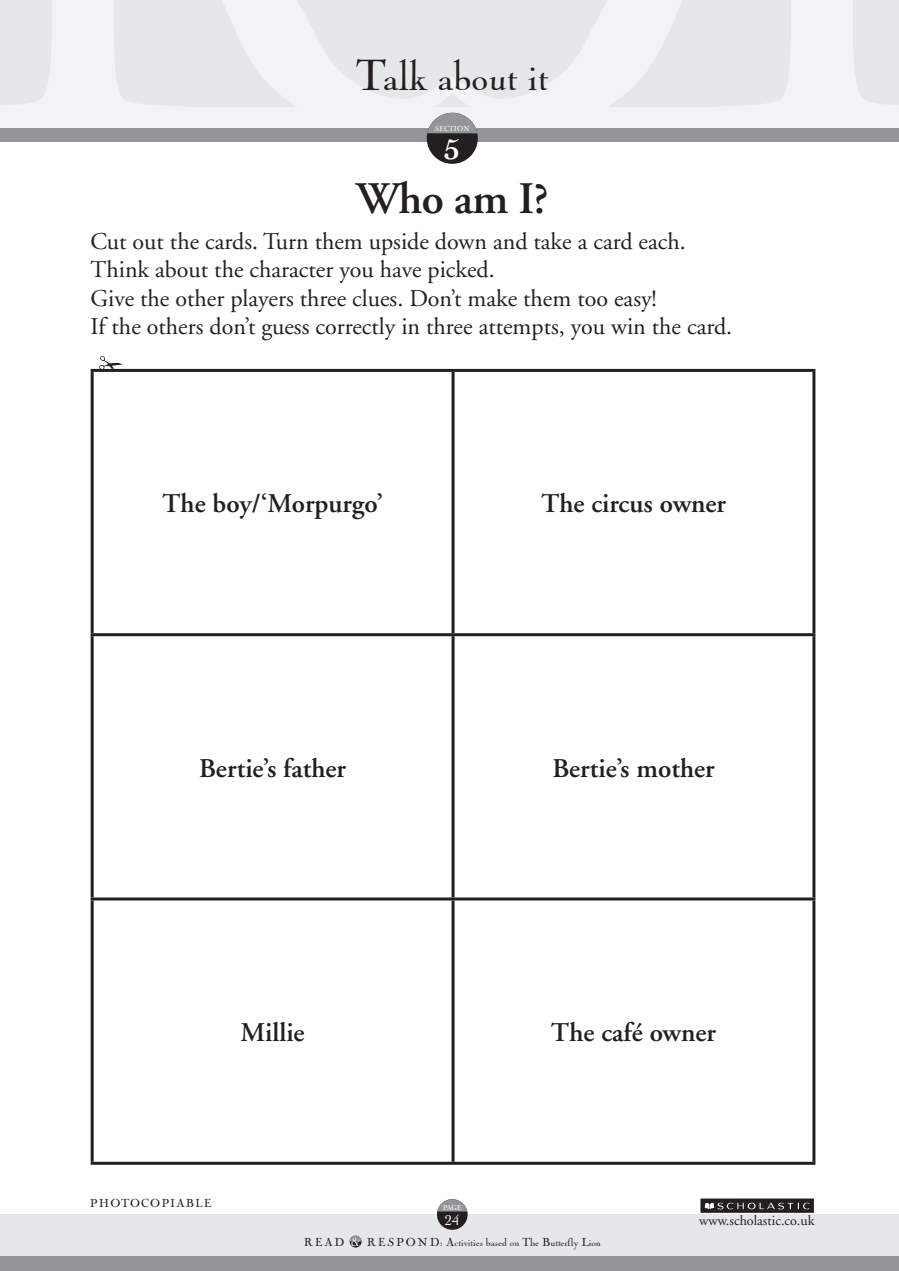
<style>
.page{position:relative;width:899px;height:1271px;background:#fff}
.page>*{position:absolute;margin:0;border:0;box-sizing:border-box;transform-origin:0 0}
.t1{font:45px "Nicolas Coc T";color:#231f20}
.t2{font:600 45px "Adobe Garamond";color:#231f20}
.t3{font:700 30px "Cochin";color:#fff}
.t4{font:600 27px "Adobe Garamond";color:#231f20}
.t5{font:24px/28.5px "Adobe Garamond";color:#231f20}
.t6{font:15px "Cochin";color:#fff}
.t7{font:14.1px "Adobe Garamond";color:#231f20}
.t8{font:12px "Nicolas Coc T";color:#231f20}
.t9{font:12px "Nicolas Coc T";letter-spacing:.09em;color:#231f20}
.t10{font:7.5px "Nicolas Coc T";color:#fff}
.t11{font:7.35px "Nicolas Coc T";color:#fff}
.s1{color:#fff}
</style>
<div class="page">
<div style="left:0;top:1255px;width:898px;height:15px;background:#939598"></div>
<div style="left:0;top:1213px;width:898px;height:42px;background:#e6e7e9"></div>
<svg style="left:0;top:0;width:427px;height:128px;fill:#e6e7e9"></svg>
<div style="left:0;top:128px;width:898px;height:14px;background:#939598"></div>
<div style="left:437px;top:1199px;width:30px;height:30px;background:#231f20;border-radius:50%"></div>
<svg style="left:437px;top:1199px;width:30px;height:12px"></svg>
<div style="left:700px;top:1198px;width:113px;height:14px;background:#231f20"></div>
<svg style="left:704px;top:1202px;width:105px;height:7px"></svg>
<div style="left:427px;top:113px;width:51px;height:51px;background:#231f20;border-radius:50%"></div>
<svg style="left:427px;top:0;width:276px;height:133px"></svg>
<svg style="left:349px;top:1235px;width:12px;height:12px"></svg>
<svg style="left:349px;top:1235px;width:12px;height:6px"></svg>
<hr style="left:91px;top:369px;width:362px;height:3px;background:#231f20">
<hr style="left:91px;top:372px;width:3px;height:261px;background:#231f20">
<hr style="left:453px;top:369px;width:362px;height:3px;background:#231f20">
<hr style="left:451px;top:372px;width:3px;height:261px;background:#231f20">
<hr style="left:812px;top:372px;width:3px;height:261px;background:#231f20">
<hr style="left:91px;top:633px;width:362px;height:3px;background:#231f20">
<hr style="left:91px;top:636px;width:3px;height:261px;background:#231f20">
<hr style="left:453px;top:633px;width:362px;height:3px;background:#231f20">
<hr style="left:451px;top:636px;width:3px;height:261px;background:#231f20">
<hr style="left:812px;top:636px;width:3px;height:261px;background:#231f20">
<hr style="left:91px;top:897px;width:362px;height:3px;background:#231f20">
<hr style="left:91px;top:900px;width:3px;height:261px;background:#231f20">
<hr style="left:453px;top:897px;width:362px;height:3px;background:#231f20">
<hr style="left:451px;top:900px;width:3px;height:261px;background:#231f20">
<hr style="left:812px;top:900px;width:3px;height:261px;background:#231f20">
<hr style="left:91px;top:1161px;width:362px;height:3px;background:#231f20">
<hr style="left:453px;top:1161px;width:362px;height:3px;background:#231f20">
<svg style="left:99px;top:356px;width:23px;height:13px"></svg>
<svg style="left:0;top:0;width:7px;height:7px"></svg>
<svg style="left:710px;top:0;width:189px;height:129px"></svg>
<h1 class="t1" style="left:357px;top:51px;width:192px">Talk about it</h1>
<p class="t10" style="left:435px;top:124px;width:36px">SECTION</p>
<p class="t3" style="left:444px;top:132px;width:17px">5</p>
<h1 class="t2" style="left:356px;top:174px;width:194px">Who am I?</h1>
<p class="t5" style="left:91px;top:227px;width:643px">Cut out the cards. Turn them upside down and take a card each.<br>Think about the character you have picked.<br>Give the other players three clues. Don’t make them too easy!<br>If the others don’t guess correctly in three attempts, you win the card.</p>
<p class="t4" style="left:162px;top:489px;width:222px">The boy/‘Morpurgo’</p>
<p class="t4" style="left:541px;top:489px;width:186px">The circus owner</p>
<p class="t4" style="left:199px;top:753px;width:148px">Bertie’s father</p>
<p class="t4" style="left:552px;top:753px;width:164px">Bertie’s mother</p>
<p class="t4" style="left:240px;top:1017px;width:65px">Millie</p>
<p class="t4" style="left:551px;top:1017px;width:166px">The café owner</p>
<p class="t9" style="left:90px;top:1196px;width:123px">PHOTOCOPIABLE</p>
<p class="t11" style="left:442px;top:1203px;width:20px">page</p>
<p class="t6" style="left:444px;top:1211px;width:16px">24</p>
<p class="t8" style="left:304px;top:1235px;width:299px">READ <span class="s1">&amp;</span> R E S P O N D: Activities based 0n The Butterfly Lion</p>
<p class="t7" style="left:699px;top:1212px;width:117px">www.scholastic.co.uk</p>
</div>
